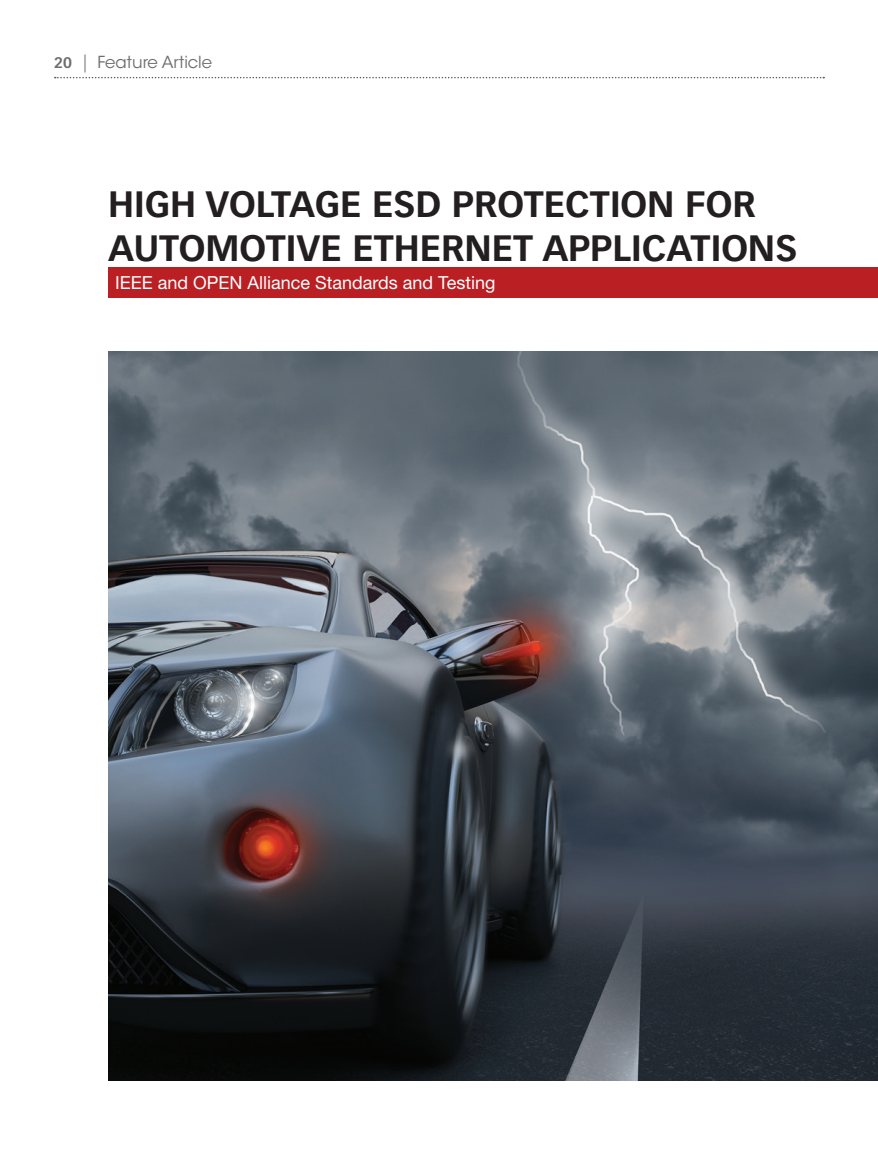
<style>
.page{position:relative;width:878px;height:1175px;background:#fff}
.page>*{position:absolute;margin:0;border:0;box-sizing:border-box;transform-origin:0 0}
.t1{font:700 36px/43.2px "Vectora LT Std";color:#231f20}
.t2{font:18px "Helvetica Neue LT Std";color:#fff}
.t3{font:16.5px "ITC Avant Garde Std";color:#6c6d70}
.s1{font-family:"Vectora LT Std";font-weight:700;font-size:15px}
.s2{font-family:"Vectora LT Std";font-weight:300;font-size:18px}
</style>
<div class="page">
<svg style="left:55px;top:77px;width:769px;height:1px"></svg>
<img style="left:108px;top:351px;width:770px;height:729px">
<div style="left:108px;top:268px;width:770px;height:30px;background:#ba1f24"></div>
<p class="t3" style="left:54px;top:52px;width:160px"><span class="s1">20</span> <span class="s2">|</span> Feature Article</p>
<p class="t1" style="left:108px;top:183px;width:690px">HIGH VOLTAGE ESD PROTECTION FOR<br>AUTOMOTIVE ETHERNET APPLICATIONS</p>
<p class="t2" style="left:115px;top:272px;width:382px">IEEE and OPEN Alliance Standards and Testing</p>
</div>
